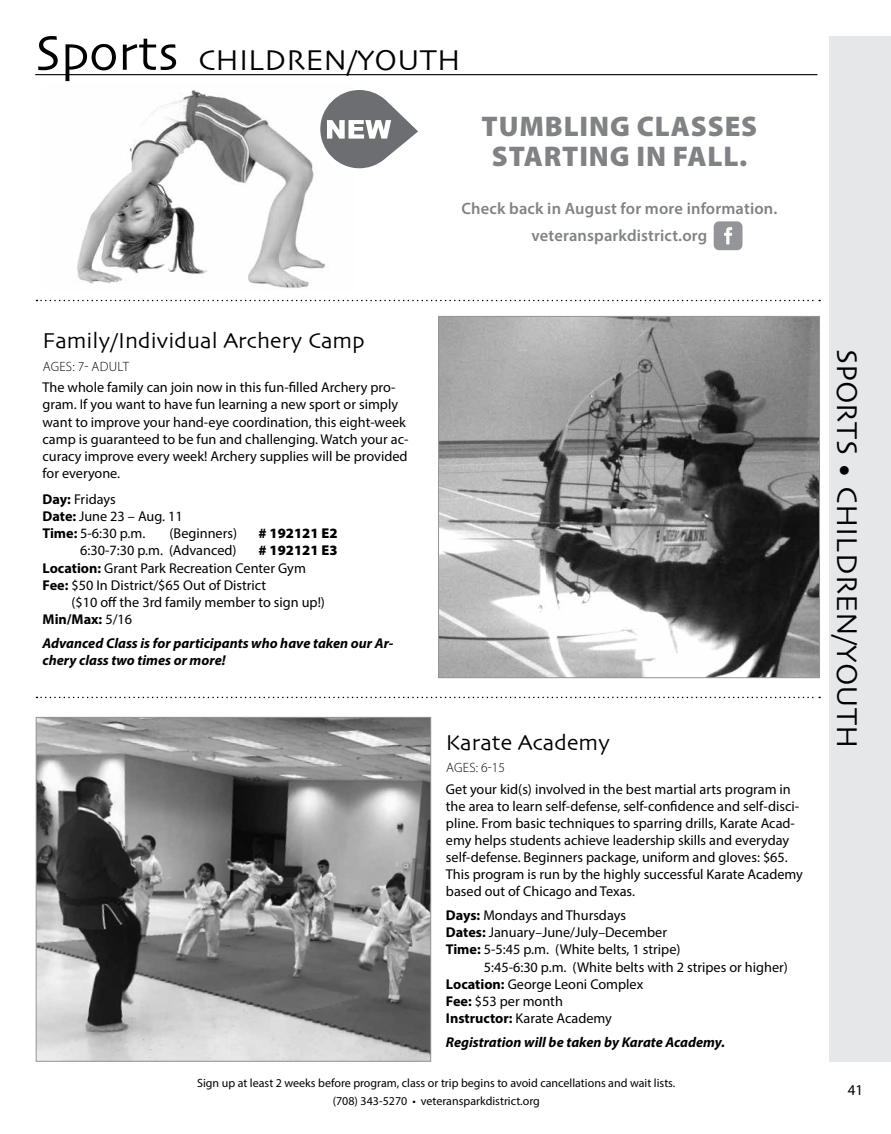
<style>
.page{position:relative;width:891px;height:1134px;background:#fff}
.page>*{position:absolute;margin:0;border:0;box-sizing:border-box;transform-origin:0 0}
.t1{font:30px "Skia";color:#000}
.t2{font:900 28.5px/30px "Myriad Pro";letter-spacing:.03em;color:#808285;text-align:center}
.t3{font:22.5px "Skia";color:#000}
.t4{font:600 16.5px/27.6px "Myriad Pro";letter-spacing:.01em;color:#808285;text-align:center}
.t5{font:15px "Myriad Pro";color:#000}
.t6{font:14.25px/17.1px "Myriad Pro";color:#000}
.t7{font:italic 700 14.25px/17.1px "Myriad Pro";color:#000}
.t8{font:900 14.25px "Myriad Pro";color:#000}
.t9{font:300 13.5px "Myriad Pro";letter-spacing:.02em;color:#000}
.t10{font:12px/18px "Myriad Pro";color:#000;text-align:center}
.s1{font-size:51px}
.s2{font-weight:700}
.s3{font-weight:900}
.s4{font-size:13.5px}
</style>
<div class="page">
<div style="left:829px;top:36px;width:62px;height:1026px;background:#e6e7e8"></div>
<hr style="left:35px;top:74px;width:783px;height:1px;background:#000">
<img style="left:440px;top:318px;width:378px;height:358px">
<div style="left:438px;top:316px;width:382px;height:362px;border:1px solid #939598"></div>
<svg style="left:37px;top:697px;width:783px;height:1px"></svg>
<svg style="left:37px;top:300px;width:783px;height:1px"></svg>
<img style="left:38px;top:719px;width:391px;height:341px">
<div style="left:36px;top:717px;width:395px;height:345px;border:1px solid #939598"></div>
<img style="left:77px;top:90px;width:248px;height:198px">
<svg style="left:320px;top:90px;width:98px;height:78px"></svg>
<svg style="left:714px;top:221px;width:28px;height:29px"></svg>
<h1 class="t1" style="left:35px;top:42px;width:427px"><span class="s1">Sports</span> CHILDREN/YOUTH</h1>
<h3 class="t3" style="left:43px;top:327px;width:324px">Family/Individual Archery Camp</h3>
<p class="t9" style="left:43px;top:358px;width:88px">AGES: 7- ADULT</p>
<p class="t6" style="left:43px;top:379px;width:367px">The whole family can join now in this fun-filled Archery pro&shy;gram. If you want to have fun learning a new sport or simply want to improve your hand-eye coordination, this eight-week camp is guaranteed to be fun and challenging. Watch your ac&shy;curacy improve every week! Archery supplies will be provided for everyone.</p>
<p class="t6" style="left:43px;top:491px;width:142px"><span class="s2">Day:</span> Fridays<br><span class="s2">Date:</span> June 23 – Aug. 11<br><span class="s2">Time:</span> 5-6:30 p.m.</p>
<p class="t6" style="left:170px;top:525px;width:69px">(Beginners)</p>
<p class="t8" style="left:259px;top:524px;width:81px"># 192121 E2</p>
<p class="t6" style="left:80px;top:542px;width:158px">6:30-7:30 p.m. (Advanced)</p>
<p class="t6" style="left:43px;top:542px;width:297px;text-indent:216px"><span class="s3"># 192121 E3<br></span><span class="s2">Location:</span> Grant Park Recreation Center Gym<br><span class="s2">Fee:</span> $50 In District/$65 Out of District</p>
<p class="t6" style="left:43px;top:593px;width:284px;text-indent:29px">($10 off the 3rd family member to sign up!)<br><span class="s2">Min/Max:</span> 5/16</p>
<p class="t7" style="left:43px;top:634px;width:352px">Advanced Class is for participants who have taken our Ar&shy;chery class two times or more!</p>
<h2 class="t2" style="left:482px;top:110px;width:277px">TUMBLING CLASSES<br>STARTING IN FALL.</h2>
<p class="t4" style="left:461px;top:194px;width:317px">Check back in August for more information. veteransparkdistrict.org</p>
<h3 class="t3" style="left:446px;top:729px;width:166px">Karate Academy</h3>
<p class="t9" style="left:446px;top:760px;width:61px">AGES: 6-15</p>
<p class="t6" style="left:446px;top:780px;width:359px">Get your kid(s) involved in the best martial arts program in the area to learn self-defense, self-confidence and self-disci&shy;pline. From basic techniques to sparring drills, Karate Acad&shy;emy helps students achieve leadership skills and everyday self-defense. Beginners package, uniform and gloves: $65.<br>This program is run by the highly successful Karate Academy based out of Chicago and Texas.</p>
<p class="t6" style="left:446px;top:907px;width:182px"><span class="s2">Days:</span> Mondays and Thursdays</p>
<p class="t6" style="left:446px;top:924px;width:223px"><span class="s2">Dates:</span> January<span class="s4">–</span>June/July<span class="s4">–</span>December</p>
<p class="t6" style="left:446px;top:941px;width:236px"><span class="s2">Time:</span> 5-5:45 p.m. (White belts, 1 stripe)</p>
<p class="t6" style="left:484px;top:958px;width:306px">5:45-6:30 p.m. (White belts with 2 stripes or higher)</p>
<p class="t6" style="left:446px;top:975px;width:199px"><span class="s2">Location:</span> George Leoni Complex</p>
<p class="t6" style="left:446px;top:992px;width:118px"><span class="s2">Fee:</span> $53 per month</p>
<p class="t6" style="left:446px;top:1009px;width:168px"><span class="s2">Instructor:</span> Karate Academy</p>
<p class="t7" style="left:446px;top:1033px;width:281px">Registration will be taken by Karate Academy.</p>
<h1 class="t1" style="left:865px;top:349px;width:401px;rotate:90deg">SPORTS • CHILDREN/YOUTH</h1>
<p class="t10" style="left:197px;top:1074px;width:480px">Sign up at least 2 weeks before program, class or trip begins to avoid cancellations and wait lists. (708) 343-5270 • veteransparkdistrict.org</p>
<p class="t5" style="left:848px;top:1080px;width:17px">41</p>
</div>
